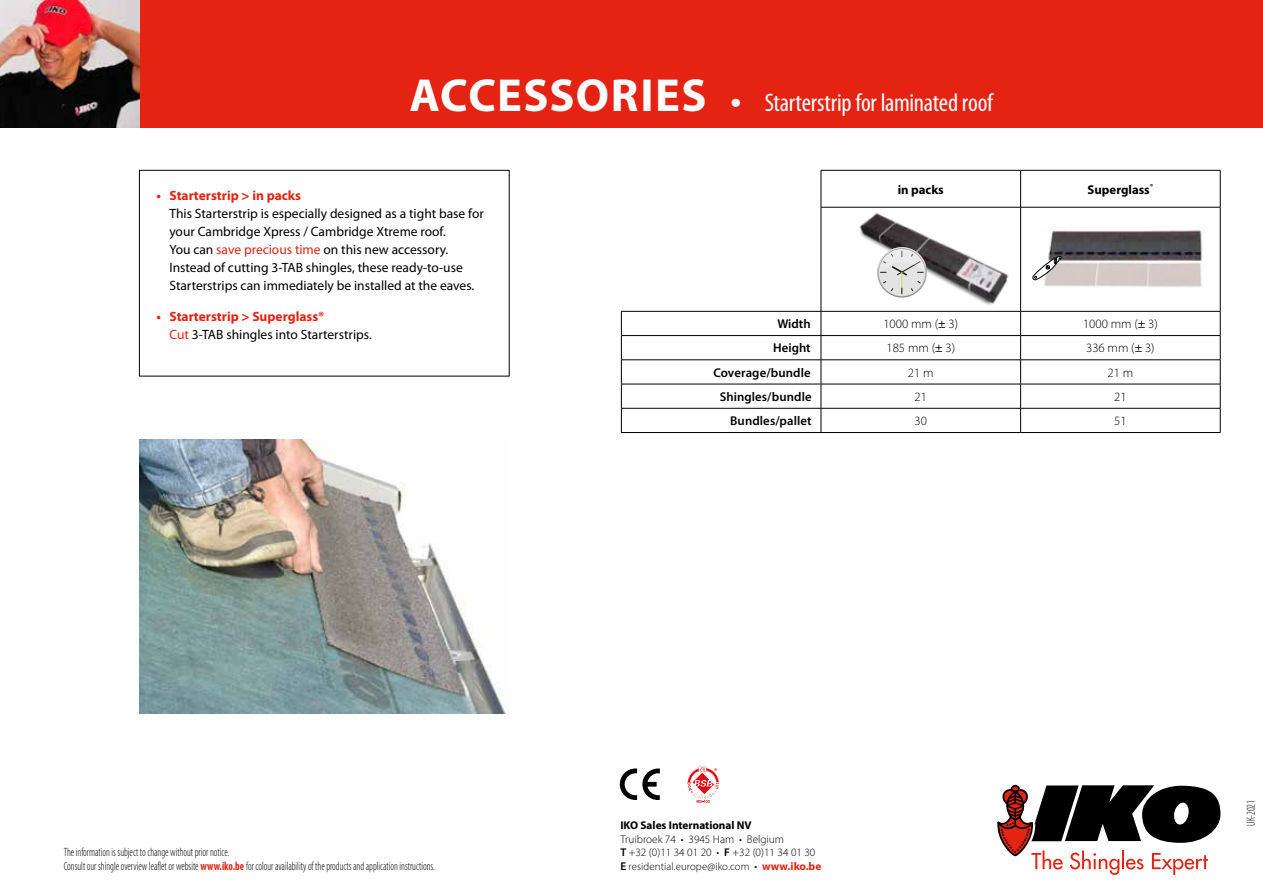
<style>
.page{position:relative;width:1263px;height:893px;background:#fff}
.page>*{position:absolute;margin:0;border:0;box-sizing:border-box;transform-origin:0 0}
.t1{font:condensed 25.5px "Myriad Pro";letter-spacing:-.01em;color:#fff}
.t2{font:13.5px/18px "Myriad Pro";color:#000}
.t3{font:700 13.5px "Myriad Pro";color:#e42313}
.t4{font:600 12.75px "Myriad Pro";letter-spacing:.01em;color:#000}
.t5{font:300 12.75px "Myriad Pro";color:#000}
.t6{font:700 12.75px "Myriad Pro";color:#000}
.t7{font:300 condensed 12px/14.4px "Myriad Pro";color:#000;scale:.86 1}
.t8{font:300 11.25px/13.5px "Myriad Pro";color:#000}
.t9{font:700 11.25px "Myriad Pro";color:#000}
.t10{font:300 10.8px "Myriad Pro";letter-spacing:.005em;color:#000}
.s1{font-weight:700;font-stretch:normal;font-size:46.5px}
.s2{font-weight:300;font-stretch:normal;font-size:46.5px}
.s3{color:#e42313}
.s4{font-weight:700;color:#e42313}
.s5{font-weight:400}
.s6{font-weight:600}
.s7{font-weight:600;font-size:11.25px}
.s8{font-size:11.25px}
.s9{font-weight:700;font-size:11.25px;color:#e42313}
</style>
<div class="page">
<div style="left:0;top:0;width:1263px;height:128px;background:#e42313"></div>
<svg style="left:620px;top:768px;width:40px;height:32px"></svg>
<svg style="left:687px;top:767px;width:32px;height:24px"></svg>
<svg style="left:697px;top:800px;width:13px;height:3px"></svg>
<img style="left:690px;top:789px;width:27px;height:6px">
<svg style="left:997px;top:784px;width:223px;height:91px"></svg>
<img style="left:0;top:0;width:139px;height:128px">
<img style="left:849px;top:191px;width:173px;height:129px">
<img style="left:139px;top:439px;width:367px;height:274px">
<svg style="left:877px;top:247px;width:50px;height:51px"></svg>
<svg style="left:878px;top:247px;width:48px;height:47px"></svg>
<svg style="left:622px;top:385px;width:598px;height:47px"></svg>
<hr style="left:821px;top:170px;width:199px;height:1px;background:#000">
<hr style="left:821px;top:171px;width:1px;height:36px;background:#000">
<hr style="left:1020px;top:170px;width:200px;height:1px;background:#000">
<hr style="left:1020px;top:171px;width:1px;height:36px;background:#000">
<hr style="left:1220px;top:171px;width:1px;height:36px;background:#000">
<hr style="left:821px;top:207px;width:199px;height:1px;background:#000">
<hr style="left:821px;top:207px;width:1px;height:104px;background:#000">
<hr style="left:1020px;top:207px;width:200px;height:1px;background:#000">
<hr style="left:1020px;top:207px;width:1px;height:104px;background:#000">
<hr style="left:1220px;top:207px;width:1px;height:104px;background:#000">
<svg style="left:821px;top:312px;width:1px;height:120px"></svg>
<hr style="left:621px;top:311px;width:200px;height:1px;background:#000">
<hr style="left:821px;top:311px;width:199px;height:1px;background:#000">
<hr style="left:1020px;top:311px;width:200px;height:1px;background:#000">
<hr style="left:621px;top:335px;width:200px;height:1px;background:#000">
<hr style="left:821px;top:335px;width:199px;height:1px;background:#000">
<hr style="left:1020px;top:335px;width:200px;height:1px;background:#000">
<hr style="left:621px;top:360px;width:200px;height:1px;background:#000">
<hr style="left:821px;top:360px;width:199px;height:1px;background:#000">
<hr style="left:1020px;top:360px;width:200px;height:1px;background:#000">
<hr style="left:621px;top:384px;width:200px;height:1px;background:#000">
<hr style="left:821px;top:384px;width:199px;height:1px;background:#000">
<hr style="left:1020px;top:384px;width:200px;height:1px;background:#000">
<hr style="left:621px;top:408px;width:200px;height:1px;background:#000">
<svg style="left:621px;top:312px;width:1px;height:120px"></svg>
<hr style="left:821px;top:408px;width:199px;height:1px;background:#000">
<hr style="left:1020px;top:408px;width:200px;height:1px;background:#000">
<svg style="left:1020px;top:312px;width:1px;height:120px"></svg>
<svg style="left:1220px;top:312px;width:1px;height:120px"></svg>
<hr style="left:621px;top:432px;width:200px;height:1px;background:#000">
<hr style="left:821px;top:432px;width:199px;height:1px;background:#000">
<hr style="left:1020px;top:432px;width:200px;height:1px;background:#000">
<img style="left:1048px;top:229px;width:154px;height:27px">
<svg style="left:1032px;top:256px;width:170px;height:31px"></svg>
<div style="left:139px;top:170px;width:370px;height:206px;border:1px solid #000"></div>
<h1 class="t1" style="left:410px;top:87px;width:585px"><span class="s1">ACCESSORIES</span> <span class="s2">•</span> Starterstrip for laminated roof</h1>
<p class="t3" style="left:157px;top:187px;width:146px">• Starterstrip &gt; in packs</p>
<p class="t2" style="left:169px;top:205px;width:316px">This Starterstrip is especially designed as a tight base for your Cambridge Xpress / Cambridge Xtreme roof.<br>You can <span class="s3">save precious time</span> on this new accessory.<br>Instead of cutting 3-TAB shingles, these ready-to-use Starterstrips can immediately be installed at the eaves.</p>
<p class="t2" style="left:169px;top:307px;width:204px;text-indent:-13px"><span class="s4">• Starterstrip &gt; Superglass®<br></span><span class="s3">Cut</span> 3-TAB shingles into Starterstrips.</p>
<p class="t6" style="left:898px;top:181px;width:48px">in packs</p>
<p class="t6" style="left:1087px;top:181px;width:67px">Superglass<sup>®</sup></p>
<p class="t4" style="left:777px;top:316px;width:35px">Width</p>
<p class="t5" style="left:883px;top:316px;width:76px">1000 mm (<span class="s5">±</span> 3)</p>
<p class="t5" style="left:1083px;top:316px;width:76px">1000 mm (<span class="s5">±</span> 3)</p>
<p class="t4" style="left:773px;top:340px;width:39px">Height</p>
<p class="t5" style="left:886px;top:341px;width:70px">185 mm (<span class="s5">±</span> 3)</p>
<p class="t5" style="left:1086px;top:341px;width:70px">336 mm (<span class="s5">±</span> 3)</p>
<p class="t4" style="left:713px;top:364px;width:99px">Coverage/bundle</p>
<p class="t5" style="left:908px;top:365px;width:27px">21 m</p>
<p class="t5" style="left:1107px;top:365px;width:27px">21 m</p>
<p class="t4" style="left:720px;top:389px;width:93px">Shingles/bundle</p>
<p class="t5" style="left:914px;top:389px;width:14px">21</p>
<p class="t5" style="left:1114px;top:389px;width:14px">21</p>
<p class="t4" style="left:730px;top:413px;width:83px">Bundles/pallet</p>
<p class="t5" style="left:914px;top:413px;width:14px">30</p>
<p class="t5" style="left:1114px;top:413px;width:14px">51</p>
<p class="t7" style="left:64px;top:845px;width:433px">The information is subject to change without prior notice.<br>Consult our shingle overview leaflet or website <span class="s4">www.iko.be</span> for colour availability of the products and application instructions.</p>
<p class="t9" style="left:620px;top:818px;width:133px">IKO Sales International NV</p>
<p class="t8" style="left:620px;top:832px;width:197px">Truibroek 74 • 3945 Ham • Belgium<br><span class="s6">T</span> +32 (0)11 34 01 20 • <span class="s6">F</span> +32 (0)11 34 01 30</p>
<p class="t10" style="left:620px;top:859px;width:202px"><span class="s7">E</span> residential.europe@iko.com <span class="s8">•</span> <span class="s9">www.iko.be</span></p>
<p class="t7" style="left:1244px;top:826px;width:32px;rotate:-90deg">UK-2021</p>
</div>
